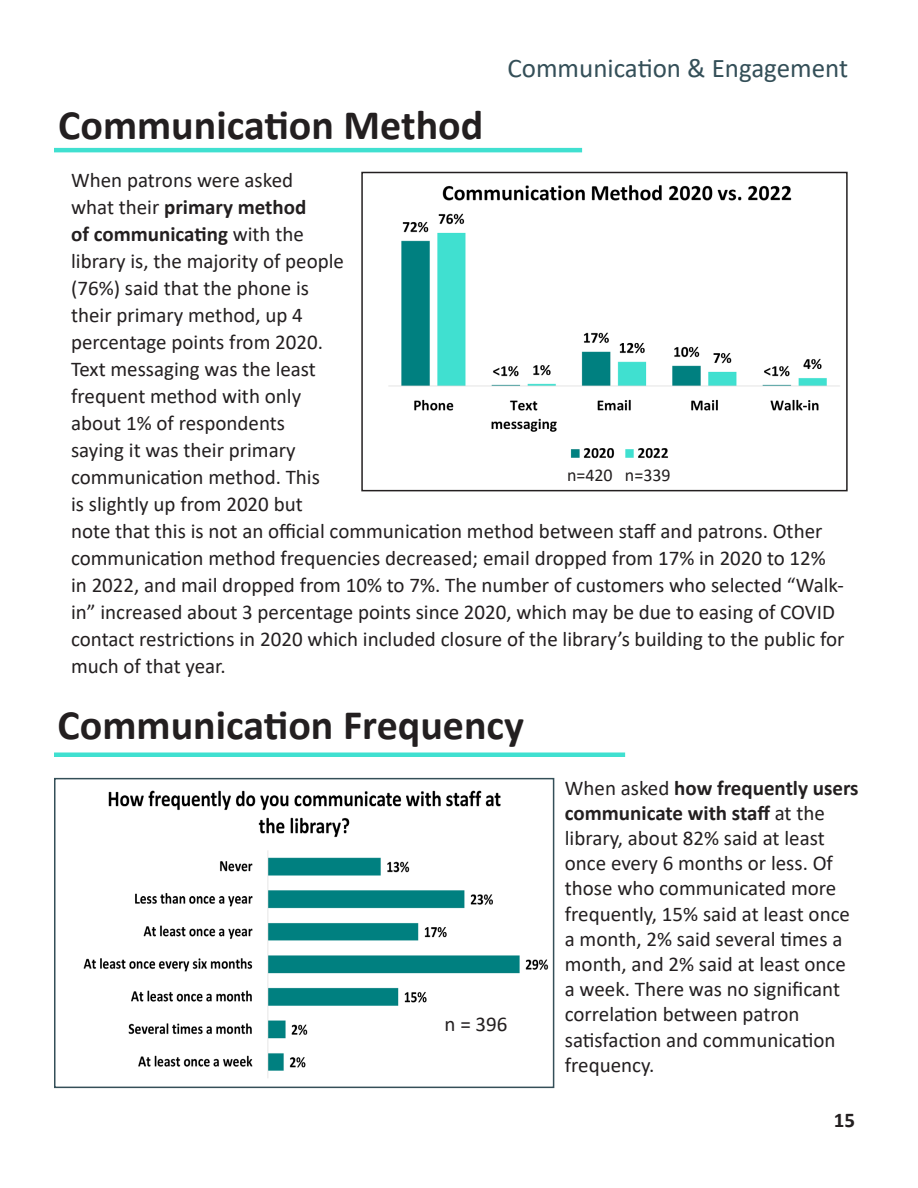
<style>
.page{position:relative;width:918px;height:1188px;background:#fff}
.page>*{position:absolute;margin:0;border:0;box-sizing:border-box;transform-origin:0 0}
.t1{font:700 42px "Calibri";color:#231f20}
.t2{font:27px "Calibri";color:#344f58}
.t3{font:21px/27px "Calibri";color:#231f20}
.t4{font:700 21px "Calibri";color:#231f20}
.t5{font:18px "Calibri";color:#231f20}
.s1{font-weight:700}
</style>
<div class="page">
<img style="left:83px;top:790px;width:466px;height:288px">
<hr style="left:54px;top:148px;width:528px;height:4px;background:#40e0d0">
<hr style="left:54px;top:753px;width:571px;height:4px;background:#40e0d0">
<div style="left:54px;top:778px;width:500px;height:310px;border:2px solid #344f58"></div>
<div style="left:361px;top:172px;width:487px;height:319px;border:2px solid #231f20"></div>
<img style="left:389px;top:185px;width:451px;height:274px">
<p class="t1" style="left:58px;top:95px;width:427px">Communication Method</p>
<p class="t2" style="left:507px;top:50px;width:342px">Communication &amp; Engagement</p>
<p class="t3" style="left:71px;top:166px;width:775px">When patrons were asked<br>what their <span class="s1">primary method<br>of communicating</span> with the<br>library is, the majority of people<br>(76%) said that the phone is<br>their primary method, up 4<br>percentage points from 2020.<br>Text messaging was the least<br>frequent method with only<br>about 1% of respondents<br>saying it was their primary<br>communication method. This<br>is slightly up from 2020 but<br>note that this is not an official communication method between staff and patrons. Other communication method frequencies decreased; email dropped from 17% in 2020 to 12% in 2022, and mail dropped from 10% to 7%. The number of customers who selected “Walk&shy;in” increased about 3 percentage points since 2020, which may be due to easing of COVID contact restrictions in 2020 which included closure of the library’s building to the public for much of that year.</p>
<p class="t5" style="left:567px;top:462px;width:105px">n=420 n=339</p>
<p class="t1" style="left:58px;top:696px;width:468px">Communication Frequency</p>
<p class="t3" style="left:445px;top:1010px;width:64px">n = 396</p>
<p class="t3" style="left:565px;top:775px;width:295px;line-height:25.2px">When asked <span class="s1">how frequently users communicate with staff</span> at the library, about 82% said at least once every 6 months or less. Of those who communicated more frequently, 15% said at least once a month, 2% said several times a month, and 2% said at least once a week. There was no significant correlation between patron satisfaction and communication frequency.</p>
<p class="t4" style="left:834px;top:1105px;width:23px">15</p>
</div>
